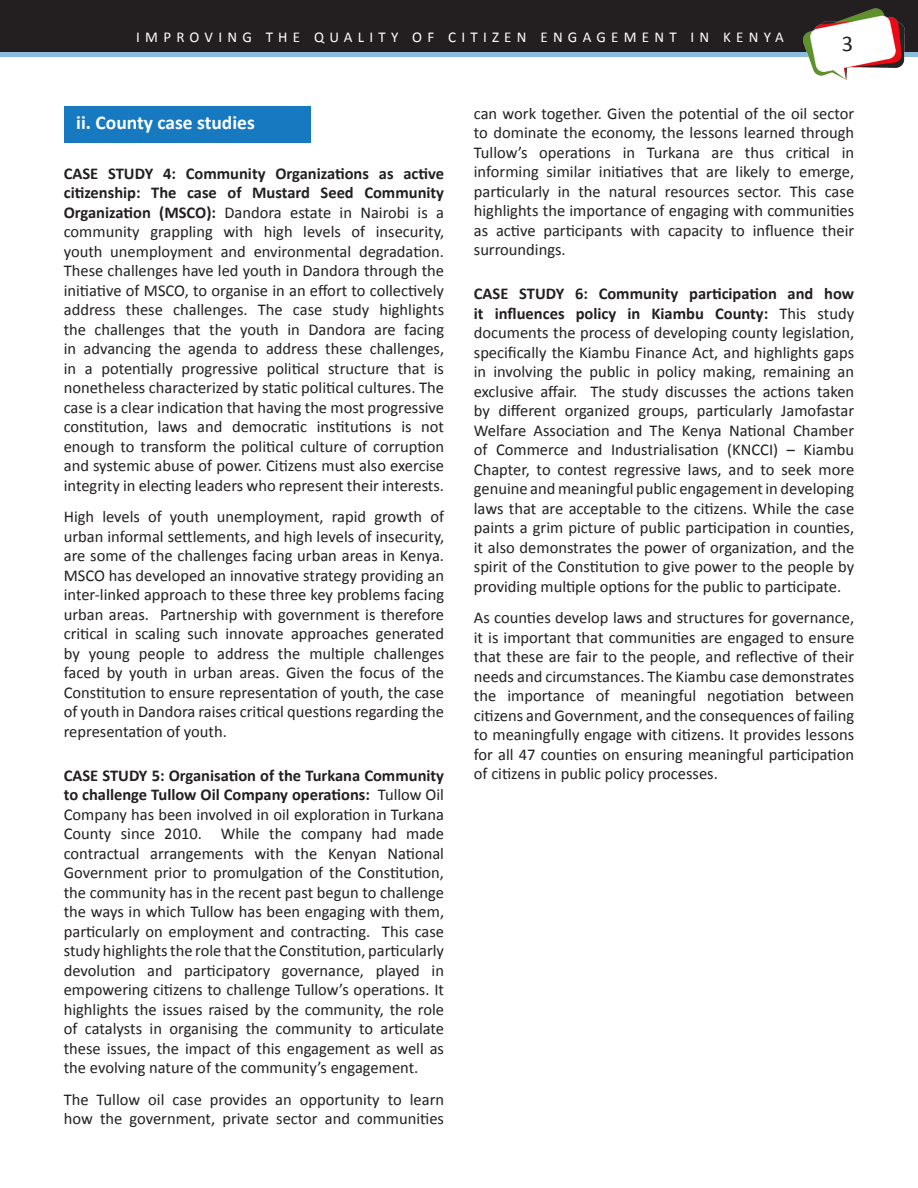
<style>
.page{position:relative;width:918px;height:1188px;background:#fff}
.page>*{position:absolute;margin:0;border:0;box-sizing:border-box;transform-origin:0 0}
.t1{font:22.5px "Calibri";color:#231f20}
.t2{font:700 19.5px "Calibri";color:#fff}
.Medium_Grid_1_-_Acce{font:16.5px/19.5px "Calibri";color:#231f20;text-align:justify}
.t3{font:15px "Calibri";letter-spacing:.35em;color:#fff}
.s1{font-weight:700}
</style>
<div class="page">
<div style="left:0;top:49px;width:918px;height:8px;background:#8bbcdf"></div>
<div style="left:0;top:0;width:918px;height:52px;background:#231f20"></div>
<img style="left:804px;top:8px;width:100px;height:71px">
<div style="left:64px;top:106px;width:246px;height:37px;background:#177ac0"></div>
<p class="t3" style="left:136px;top:27px;width:649px">IMPROVING THE QUALITY OF CITIZEN ENGAGEMENT IN KENYA</p>
<h1 class="t1" style="left:842px;top:29px;width:13px">3</h1>
<p class="t2" style="left:76px;top:110px;width:180px">ii. County case studies</p>
<p class="Medium_Grid_1_-_Acce" style="left:64px;top:164px;width:382px"><span class="s1">CASE STUDY 4: Community Organizations as active citizenship: The case of Mustard Seed Community Organization (MSCO):</span> Dandora estate in Nairobi is a community grappling with high levels of insecurity, youth unemployment and environmental degradation.<br>These challenges have led youth in Dandora through the initiative of MSCO, to organise in an effort to collectively address these challenges. The case study highlights the challenges that the youth in Dandora are facing in advancing the agenda to address these challenges, in a potentially progressive political structure that is nonetheless characterized by static political cultures. The case is a clear indication that having the most progressive constitution, laws and democratic institutions is not enough to transform the political culture of corruption and systemic abuse of power. Citizens must also exercise integrity in electing leaders who represent their interests.</p>
<p class="Medium_Grid_1_-_Acce" style="left:64px;top:507px;width:382px">High levels of youth unemployment, rapid growth of urban informal settlements, and high levels of insecurity, are some of the challenges facing urban areas in Kenya.<br>MSCO has developed an innovative strategy providing an inter-linked approach to these three key problems facing urban areas. Partnership with government is therefore critical in scaling such innovate approaches generated by young people to address the multiple challenges faced by youth in urban areas. Given the focus of the Constitution to ensure representation of youth, the case of youth in Dandora raises critical questions regarding the representation of youth.</p>
<p class="Medium_Grid_1_-_Acce" style="left:64px;top:766px;width:382px"><span class="s1">CASE STUDY 5: Organisation of the Turkana Community to challenge Tullow Oil Company operations:</span> Tullow Oil Company has been involved in oil exploration in Turkana County since 2010. While the company had made contractual arrangements with the Kenyan National Government prior to promulgation of the Constitution, the community has in the recent past begun to challenge the ways in which Tullow has been engaging with them, particularly on employment and contracting. This case study highlights the role that the Constitution, particularly devolution and participatory governance, played in empowering citizens to challenge Tullow’s operations. It highlights the issues raised by the community, the role of catalysts in organising the community to articulate these issues, the impact of this engagement as well as the evolving nature of the community’s engagement.</p>
<p class="Medium_Grid_1_-_Acce" style="left:64px;top:1090px;width:382px">The Tullow oil case provides an opportunity to learn how the government, private sector and communities</p>
<p class="Medium_Grid_1_-_Acce" style="left:474px;top:104px;width:382px">can work together. Given the potential of the oil sector to dominate the economy, the lessons learned through Tullow’s operations in Turkana are thus critical in informing similar initiatives that are likely to emerge, particularly in the natural resources sector. This case highlights the importance of engaging with communities as active participants with capacity to influence their surroundings.</p>
<p class="Medium_Grid_1_-_Acce" style="left:474px;top:284px;width:382px"><span class="s1">CASE STUDY 6: Community participation and how it influences policy in Kiambu County:</span> This study documents the process of developing county legislation, specifically the Kiambu Finance Act, and highlights gaps in involving the public in policy making, remaining an exclusive affair. The study discusses the actions taken by different organized groups, particularly Jamofastar Welfare Association and The Kenya National Chamber of Commerce and Industrialisation (KNCCI) – Kiambu Chapter, to contest regressive laws, and to seek more genuine and meaningful public engagement in developing laws that are acceptable to the citizens. While the case paints a grim picture of public participation in counties, it also demonstrates the power of organization, and the spirit of the Constitution to give power to the people by providing multiple options for the public to participate.</p>
<p class="Medium_Grid_1_-_Acce" style="left:474px;top:608px;width:382px">As counties develop laws and structures for governance, it is important that communities are engaged to ensure that these are fair to the people, and reflective of their needs and circumstances. The Kiambu case demonstrates the importance of meaningful negotiation between citizens and Government, and the consequences of failing to meaningfully engage with citizens. It provides lessons for all 47 counties on ensuring meaningful participation of citizens in public policy processes.</p>
</div>
